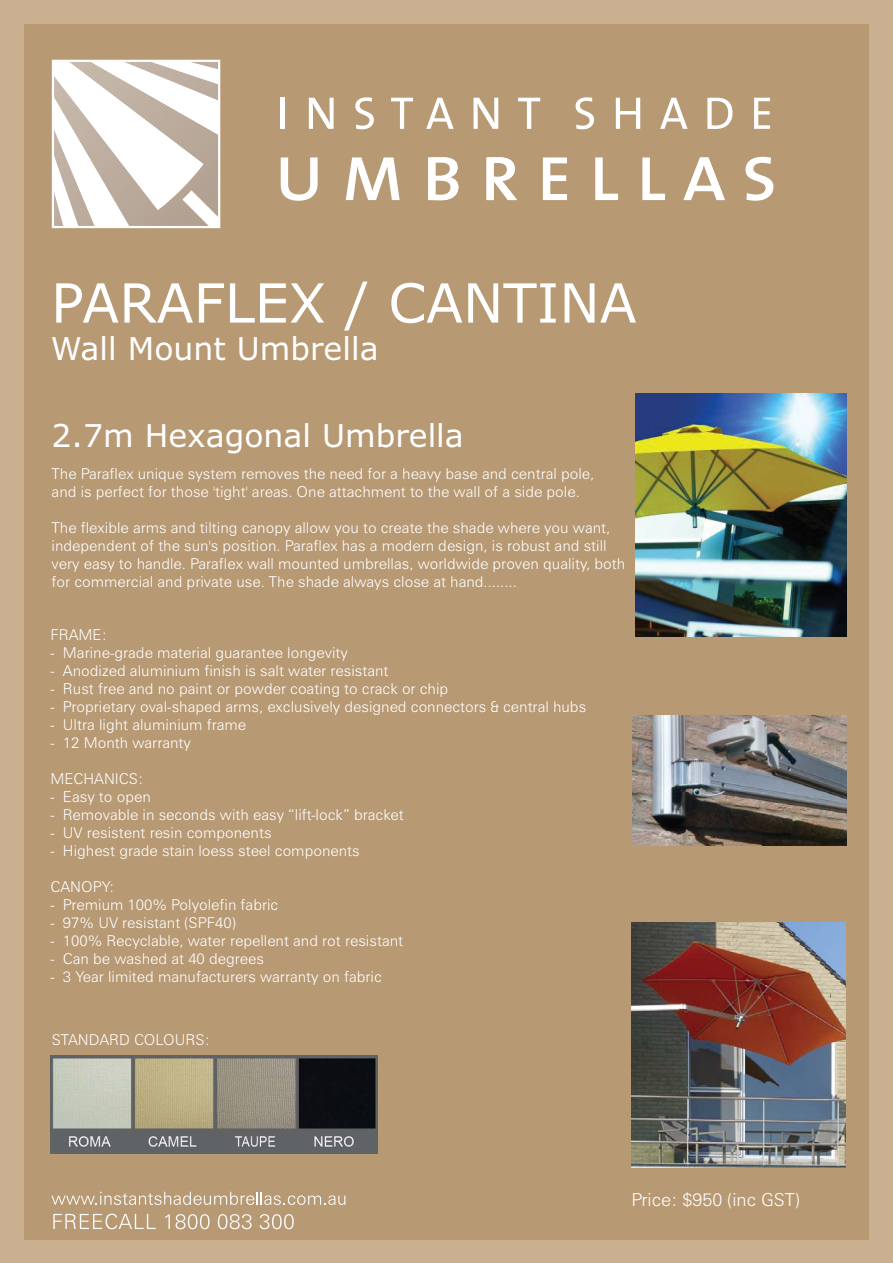
<style>
.page{position:relative;width:893px;height:1263px;background:#caaf90}
.page>*{position:absolute;margin:0;border:0;box-sizing:border-box;transform-origin:0 0}
.t1{font:54px "Verdana";color:#fff}
.t2{font:31.5px "Verdana";color:#fff}
.t3{font:300 18px "Zurich BT";color:#fff}
.t4{font:300 15px/18px "Zurich BT";color:#fff}
</style>
<div class="page">
<div style="left:24px;top:24px;width:844px;height:1216px;background:#b79974"></div>
<div style="left:280px;top:98px;width:5px;height:31px;background:#fff"></div>
<svg style="left:309px;top:98px;width:25px;height:31px"></svg>
<svg style="left:355px;top:97px;width:19px;height:32px"></svg>
<svg style="left:391px;top:98px;width:22px;height:31px"></svg>
<svg style="left:426px;top:98px;width:28px;height:31px"></svg>
<svg style="left:473px;top:98px;width:25px;height:31px"></svg>
<svg style="left:518px;top:98px;width:22px;height:31px"></svg>
<svg style="left:575px;top:97px;width:19px;height:32px"></svg>
<svg style="left:616px;top:98px;width:24px;height:31px"></svg>
<svg style="left:660px;top:98px;width:27px;height:31px"></svg>
<svg style="left:707px;top:98px;width:25px;height:31px"></svg>
<svg style="left:754px;top:98px;width:16px;height:31px"></svg>
<svg style="left:281px;top:157px;width:37px;height:44px"></svg>
<svg style="left:346px;top:157px;width:54px;height:43px"></svg>
<svg style="left:428px;top:157px;width:30px;height:43px"></svg>
<svg style="left:486px;top:157px;width:31px;height:43px"></svg>
<svg style="left:543px;top:157px;width:24px;height:43px"></svg>
<svg style="left:595px;top:157px;width:23px;height:43px"></svg>
<svg style="left:642px;top:157px;width:23px;height:43px"></svg>
<svg style="left:683px;top:157px;width:42px;height:43px"></svg>
<svg style="left:745px;top:157px;width:28px;height:44px"></svg>
<svg style="left:52px;top:60px;width:168px;height:168px;background:#e3dcd6"></svg>
<svg style="left:52px;top:1192px;width:293px;height:13px"></svg>
<svg style="left:53px;top:1214px;width:103px;height:15px"></svg>
<svg style="left:165px;top:1214px;width:5px;height:15px"></svg>
<svg style="left:176px;top:1214px;width:33px;height:15px"></svg>
<svg style="left:218px;top:1214px;width:34px;height:15px"></svg>
<svg style="left:260px;top:1214px;width:34px;height:15px"></svg>
<img style="left:635px;top:394px;width:211px;height:242px">
<img style="left:631px;top:922px;width:215px;height:245px">
<img style="left:51px;top:1056px;width:327px;height:97px">
<img style="left:633px;top:715px;width:213px;height:130px">
<h1 class="t1" style="left:51px;top:272px;width:587px">PARAFLEX / CANTINA</h1>
<h2 class="t2" style="left:51px;top:331px;width:329px">Wall Mount Umbrella</h2>
<h2 class="t2" style="left:52px;top:418px;width:414px">2.7m Hexagonal Umbrella</h2>
<p class="t4" style="left:52px;top:466px;width:544px">The Paraflex unique system removes the need for a heavy base and central pole, and is perfect for those 'tight' areas. One attachment to the wall of a side pole.</p>
<p class="t4" style="left:52px;top:520px;width:575px">The flexible arms and tilting canopy allow you to create the shade where you want, independent of the sun's position. Paraflex has a modern design, is robust and still very easy to handle. Paraflex wall mounted umbrellas, worldwide proven quality, both for commercial and private use. The shade always close at hand........</p>
<p class="t4" style="left:50px;top:628px;width:58px">FRAME:</p>
<p class="t4" style="left:50px;top:646px;width:299px">- Marine-grade material guarantee longevity</p>
<p class="t4" style="left:50px;top:664px;width:340px">- Anodized aluminium finish is salt water resistant</p>
<p class="t4" style="left:50px;top:682px;width:399px">- Rust free and no paint or powder coating to crack or chip</p>
<p class="t4" style="left:50px;top:700px;width:537px">- Proprietary oval-shaped arms, exclusively designed connectors &amp; central hubs</p>
<p class="t4" style="left:50px;top:718px;width:197px">- Ultra light aluminium frame</p>
<p class="t4" style="left:50px;top:736px;width:142px">- 12 Month warranty</p>
<p class="t4" style="left:50px;top:771px;width:95px">MECHANICS:</p>
<p class="t4" style="left:50px;top:789px;width:102px">- Easy to open</p>
<p class="t4" style="left:50px;top:807px;width:355px">- Removable in seconds with easy “lift-lock” bracket</p>
<p class="t4" style="left:50px;top:825px;width:223px">- UV resistent resin components</p>
<p class="t4" style="left:50px;top:843px;width:311px">- Highest grade stain loess steel components</p>
<p class="t4" style="left:50px;top:879px;width:66px">CANOPY:</p>
<p class="t4" style="left:50px;top:897px;width:229px">- Premium 100% Polyolefin fabric</p>
<p class="t4" style="left:50px;top:915px;width:187px">- 97% UV resistant (SPF40)</p>
<p class="t4" style="left:50px;top:933px;width:354px">- 100% Recyclable, water repellent and rot resistant</p>
<p class="t4" style="left:50px;top:951px;width:215px">- Can be washed at 40 degrees</p>
<p class="t4" style="left:50px;top:969px;width:333px">- 3 Year limited manufacturers warranty on fabric</p>
<p class="t4" style="left:52px;top:1032px;width:160px">STANDARD COLOURS:</p>
<p class="t3" style="left:631px;top:1193px;width:170px">Price: $950 (inc GST)</p>
</div>
